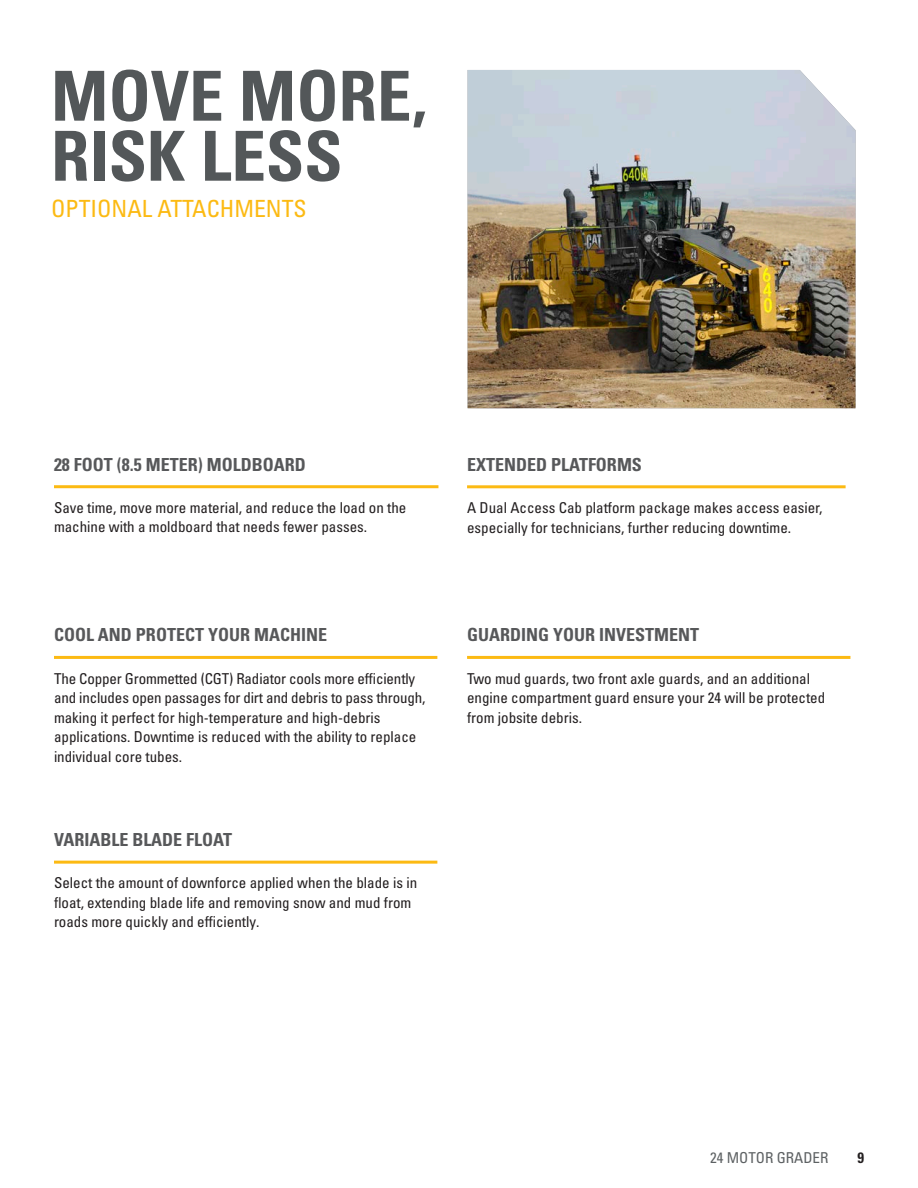
<style>
.page{position:relative;width:918px;height:1188px;background:#fff}
.page>*{position:absolute;margin:0;border:0;box-sizing:border-box;transform-origin:0 0}
.Headline_xl_gray{font:69px/60px "Univers LTCYR 67 Bold Cond";color:#535759}
.Subhead_small_yellow{font:condensed 23.7px "Univers LTCYR 57";color:#fcba13}
.Subhead_small_gray{font:18px "Univers LTCYR 67 Bold Cond";color:#57585a}
.Body_copy{font:condensed 15px/19.5px "Univers LTCYR 57";color:#231f20}
.t1{font:condensed 15px "Univers LTCYR 57";color:#5d6163}
.t2{font:15px "Univers LTCYR 67 Bold Cond";color:#231f20}
</style>
<div class="page">
<hr style="left:54px;top:485px;width:384px;height:3px;background:#fcba13">
<hr style="left:467px;top:485px;width:379px;height:3px;background:#fcba13">
<hr style="left:54px;top:656px;width:383px;height:3px;background:#fcba13">
<hr style="left:467px;top:656px;width:383px;height:3px;background:#fcba13">
<img style="left:468px;top:70px;width:388px;height:338px">
<hr style="left:54px;top:861px;width:383px;height:3px;background:#fcba13">
<p class="Headline_xl_gray" style="left:51px;top:65px;width:377px">MOVE MORE,<br>RISK LESS</p>
<p class="Subhead_small_yellow" style="left:51px;top:193px;width:257px">OPTIONAL ATTACHMENTS</p>
<p class="Subhead_small_gray" style="left:54px;top:453px;width:253px">28 FOOT (8.5 METER) MOLDBOARD</p>
<p class="Subhead_small_gray" style="left:467px;top:453px;width:176px">EXTENDED PLATFORMS</p>
<p class="Body_copy" style="left:54px;top:497px;width:354px">Save time, move more material, and reduce the load on the machine with a moldboard that needs fewer passes.</p>
<p class="Body_copy" style="left:467px;top:498px;width:357px">A Dual Access Cab platform package makes access easier, especially for technicians, further reducing downtime.</p>
<p class="Subhead_small_gray" style="left:54px;top:624px;width:275px">COOL AND PROTECT YOUR MACHINE</p>
<p class="Subhead_small_gray" style="left:467px;top:624px;width:234px">GUARDING YOUR INVESTMENT</p>
<p class="Body_copy" style="left:54px;top:668px;width:373px">The Copper Grommetted (CGT) Radiator cools more efficiently and includes open passages for dirt and debris to pass through, making it perfect for high-temperature and high-debris applications. Downtime is reduced with the ability to replace individual core tubes.</p>
<p class="Subhead_small_gray" style="left:54px;top:829px;width:180px">VARIABLE BLADE FLOAT</p>
<p class="Body_copy" style="left:54px;top:873px;width:365px">Select the amount of downforce applied when the blade is in float, extending blade life and removing snow and mud from roads more quickly and efficiently.</p>
<p class="Body_copy" style="left:467px;top:668px;width:360px">Two mud guards, two front axle guards, and an additional engine compartment guard ensure your 24 will be protected from jobsite debris.</p>
<p class="t1" style="left:710px;top:1148px;width:120px">24 MOTOR GRADER</p>
<p class="t2" style="left:857px;top:1148px;width:8px">9</p>
</div>
